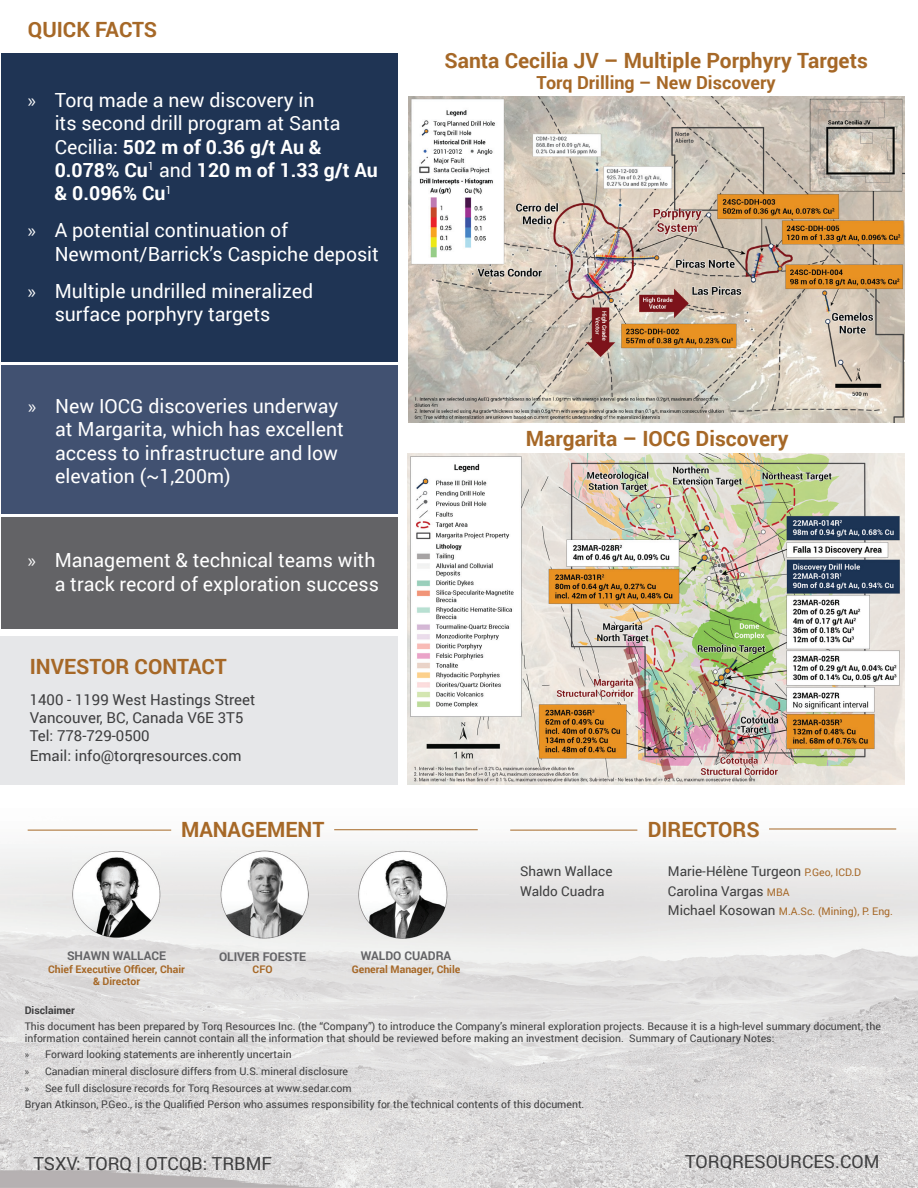
<style>
.page{position:relative;width:918px;height:1188px;background:#fff}
.page>*{position:absolute;margin:0;border:0;box-sizing:border-box;transform-origin:0 0}
.t1{font:700 21px "Roboto";color:#a66827}
.t2{font:19.5px/23.4px "Roboto";color:#fff}
.t3{font:18px "Roboto";color:#3e3e3f}
.t4{font:700 18px "Roboto";color:#a66827}
.t5{font:15px/18px "Roboto";color:#3e3e3f}
.t6{font:13.5px/19.5px "Roboto";color:#3e3e3f}
.t7{font:700 12px "Roboto";color:#636366}
.t8{font:10.5px/16.6px "Roboto";color:#3e3e3f}
.t9{font:700 10.5px/12.6px "Roboto";color:#a66827;text-align:center}
.t10{font:10.5px "Roboto";color:#a66827}
.t11{font:700 10.5px "Roboto";color:#3e3e3f}
.s1{font-family:"Myriad Pro"}
.s2{font-weight:700}
.s3{font-size:10.5px;color:#a66827}
.s4{font-size:13.5px;color:#3e3e3f}
</style>
<div class="page">
<img style="left:0;top:828px;width:918px;height:360px">
<div style="left:0;top:636px;width:397px;height:149px;background:#e6e7e9"></div>
<div style="left:1px;top:53px;width:396px;height:309px;background:#1f3454"></div>
<div style="left:1px;top:365px;width:396px;height:149px;background:#415171"></div>
<div style="left:1px;top:517px;width:396px;height:112px;background:#636366"></div>
<img style="left:72px;top:850px;width:89px;height:88px">
<img style="left:359px;top:851px;width:88px;height:87px">
<hr style="left:28px;top:830px;width:143px;height:1px;background:#a66827">
<img style="left:408px;top:96px;width:496px;height:326px">
<img style="left:408px;top:454px;width:496px;height:331px">
<hr style="left:334px;top:829px;width:144px;height:1px;background:#a66827">
<hr style="left:510px;top:830px;width:127px;height:1px;background:#a66827">
<hr style="left:769px;top:829px;width:127px;height:1px;background:#a66827">
<img style="left:220px;top:851px;width:89px;height:87px">
<h1 class="t1" style="left:28px;top:15px;width:131px">QUICK FACTS</h1>
<h2 class="t2" style="left:55px;top:87px;width:325px;text-indent:-27px"><span class="s1">»</span> Torq made a new discovery in<br>its second drill program at Santa<br>Cecilia: <span class="s2">502 m of 0.36 g/t Au &amp;<br>0.078% Cu</span><sup>1</sup> and <span class="s2">120 m of 1.33 g/t Au &amp; 0.096% Cu</span><sup>1</sup></h2>
<h2 class="t2" style="left:55px;top:218px;width:326px;text-indent:-27px"><span class="s1">»</span> A potential continuation of<br>Newmont/Barrick’s Caspiche deposit</h2>
<h2 class="t2" style="left:55px;top:278px;width:260px;text-indent:-27px"><span class="s1">»</span> Multiple undrilled mineralized surface porphyry targets</h2>
<h2 class="t2" style="left:55px;top:394px;width:290px;text-indent:-27px"><span class="s1">»</span> New IOCG discoveries underway at Margarita, which has excellent access to infrastructure and low elevation (~1,200m)</h2>
<h2 class="t2" style="left:28px;top:548px;width:353px;text-align:right"><span class="s1">»</span> Management &amp; technical teams with a track record of exploration success</h2>
<h1 class="t1" style="left:30px;top:652px;width:198px">INVESTOR CONTACT</h1>
<h3 class="t5" style="left:30px;top:690px;width:227px">1400 - 1199 West Hastings Street<br>Vancouver, BC, Canada V6E 3T5<br>Tel: 778-729-0500</h3>
<h3 class="t5" style="left:30px;top:746px;width:214px">Email: info@torqresources.com</h3>
<h1 class="t1" style="left:445px;top:45px;width:425px">Santa Cecilia JV – Multiple Porphyry Targets</h1>
<h3 class="t4" style="left:537px;top:70px;width:241px">Torq Drilling – New Discovery</h3>
<h1 class="t1" style="left:526px;top:424px;width:264px">Margarita – IOCG Discovery</h1>
<h1 class="t1" style="left:181px;top:815px;width:145px">MANAGEMENT</h1>
<h1 class="t1" style="left:648px;top:815px;width:114px">DIRECTORS</h1>
<p class="t6" style="left:520px;top:861px;width:94px">Shawn Wallace<br>Waldo Cuadra</p>
<p class="t6" style="left:668px;top:861px;width:195px">Marie-Hélène Turgeon <span class="s3">P.Geo, ICD.D<br></span>Carolina Vargas <span class="s3">MBA</span></p>
<p class="t10" style="left:668px;top:904px;width:227px"><span class="s4">Michael Kosowan</span> M.A.Sc. (Mining), P. Eng.</p>
<p class="t7" style="left:67px;top:947px;width:101px">SHAWN WALLACE</p>
<p class="t9" style="left:48px;top:962px;width:138px">Chief Executive Officer, Chair &amp; Director</p>
<p class="t7" style="left:219px;top:948px;width:88px">OLIVER FOESTE</p>
<p class="t9" style="left:253px;top:963px;width:21px">CFO</p>
<p class="t7" style="left:361px;top:947px;width:92px">WALDO CUADRA</p>
<p class="t9" style="left:352px;top:962px;width:110px">General Manager, Chile</p>
<p class="t11" style="left:25px;top:1003px;width:52px">Disclaimer</p>
<p class="t8" style="left:25px;top:1021px;width:858px;line-height:11.2px">This document has been prepared by Torq Resources Inc. (the “Company”) to introduce the Company’s mineral exploration projects. Because it is a high-level summary document, the information contained herein cannot contain all the information that should be reviewed before making an investment decision. Summary of Cautionary Notes:</p>
<p class="t8" style="left:25px;top:1046px;width:561px"><span class="s1">»</span> Forward looking statements are inherently uncertain<br><span class="s1">»</span> Canadian mineral disclosure differs from U.S. mineral disclosure<br><span class="s1">»</span> See full disclosure records for Torq Resources at www.sedar.com<br>Bryan Atkinson, P.Geo., is the Qualified Person who assumes responsibility for the technical contents of this document.</p>
<h3 class="t3" style="left:33px;top:1151px;width:240px">TSXV: TORQ | OTCQB: TRBMF</h3>
<h3 class="t3" style="left:685px;top:1149px;width:196px">TORQRESOURCES.COM</h3>
</div>
